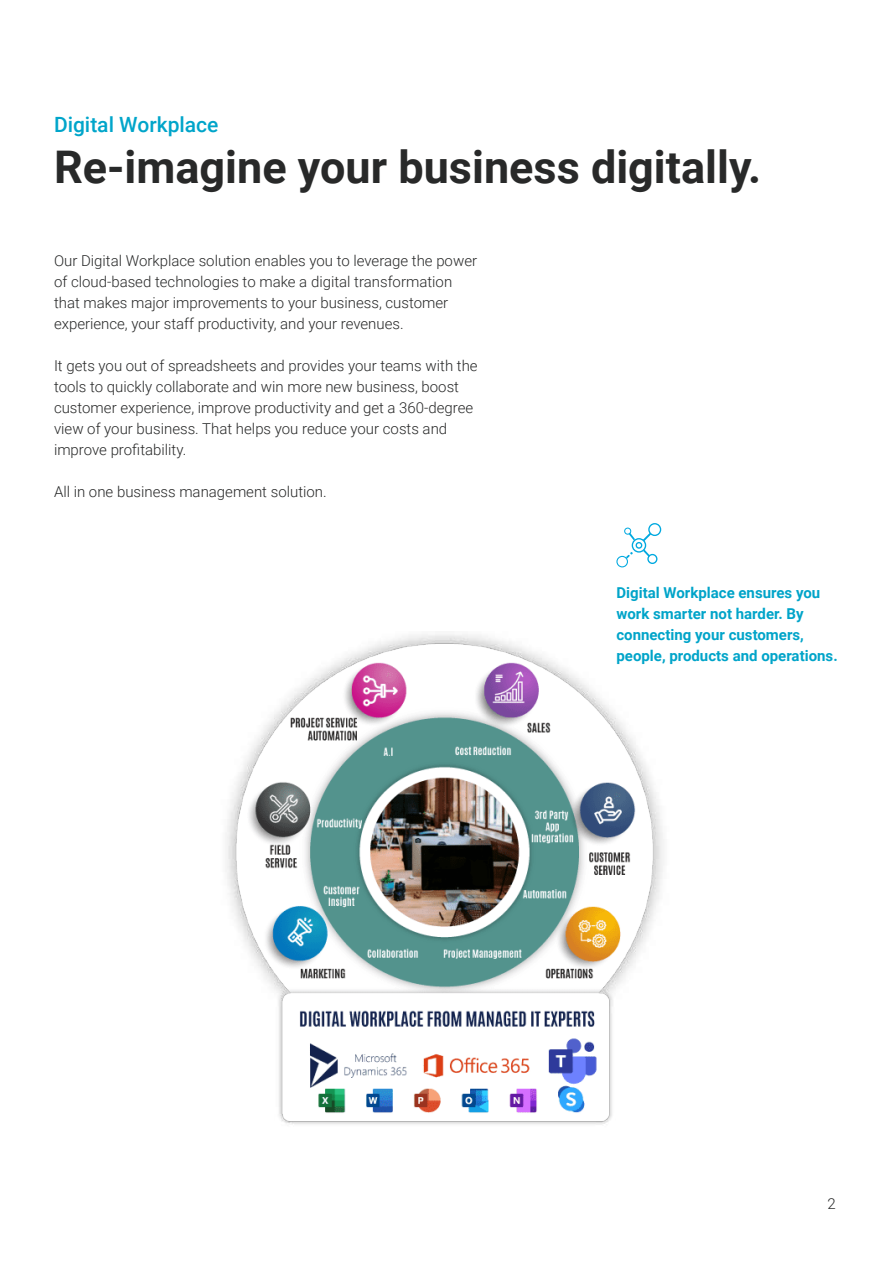
<style>
.page{position:relative;width:893px;height:1263px;background:#fff}
.page>*{position:absolute;margin:0;border:0;box-sizing:border-box;transform-origin:0 0}
.t1{font:700 45px "Roboto";color:#282929}
.t2{font:500 21px "Roboto";color:#00a5ca}
.t3{font:300 15px/21px "Roboto";color:#282929}
.t4{font:700 15px/21px "Roboto";color:#00a4c9}
</style>
<div class="page">
<img style="left:226px;top:634px;width:438px;height:491px">
<div style="left:648px;top:523px;width:13px;height:13px;border:1px solid #00a9e0;border-radius:50%"></div>
<div style="left:616px;top:556px;width:12px;height:11px;border:1px solid #00a9e0;border-radius:50%"></div>
<div style="left:624px;top:527px;width:7px;height:8px;border:1px solid #00a9e0;border-radius:50%"></div>
<div style="left:636px;top:542px;width:6px;height:7px;border:1px solid #00a9e0;border-radius:50%"></div>
<div style="left:632px;top:538px;width:14px;height:15px;border:1px solid #00a9e0;border-radius:50%"></div>
<div style="left:647px;top:554px;width:10px;height:10px;border:1px solid #00a9e0;border-radius:50%"></div>
<svg style="left:626px;top:552px;width:7px;height:6px"></svg>
<svg style="left:643px;top:533px;width:8px;height:8px"></svg>
<svg style="left:643px;top:550px;width:7px;height:7px"></svg>
<svg style="left:629px;top:533px;width:6px;height:7px"></svg>
<h2 class="t2" style="left:54px;top:110px;width:166px">Digital Workplace</h2>
<h1 class="t1" style="left:54px;top:135px;width:709px">Re-imagine your business digitally.</h1>
<p class="t3" style="left:54px;top:250px;width:425px">Our Digital Workplace solution enables you to leverage the power of cloud-based technologies to make a digital transformation that makes major improvements to your business, customer experience, your staff productivity, and your revenues.</p>
<p class="t3" style="left:54px;top:355px;width:425px">It gets you out of spreadsheets and provides your teams with the tools to quickly collaborate and win more new business, boost customer experience, improve productivity and get a 360-degree view of your business. That helps you reduce your costs and improve profitability.</p>
<p class="t3" style="left:54px;top:481px;width:274px">All in one business management solution.</p>
<p class="t4" style="left:616px;top:582px;width:223px">Digital Workplace ensures you work smarter not harder. By connecting your customers, people, products and operations.</p>
<p class="t3" style="left:827px;top:1192px;width:10px">2</p>
</div>
